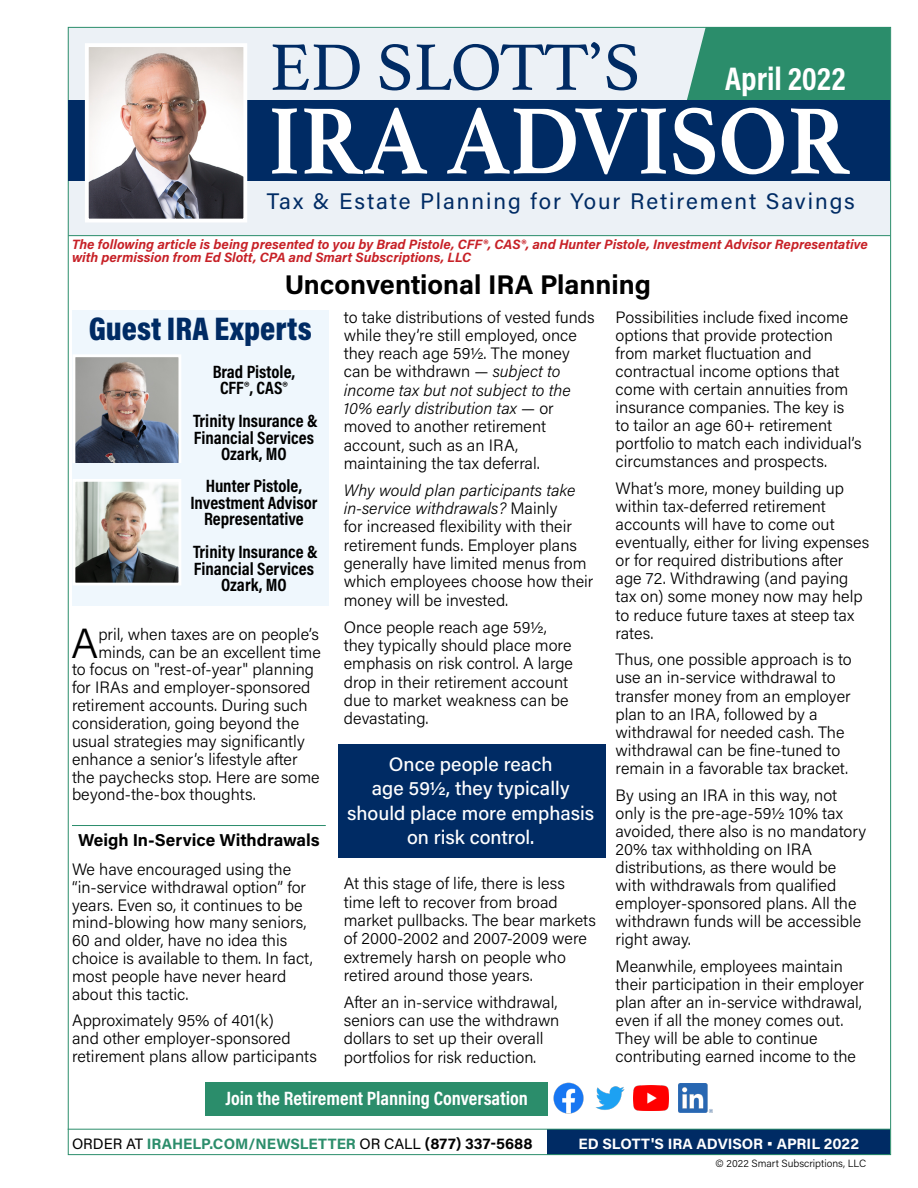
<style>
.page{position:relative;width:918px;height:1188px;background:#fff}
.page>*{position:absolute;margin:0;border:0;box-sizing:border-box;transform-origin:0 0}
.t1{font:700 99px "Athelas";color:#fff;scale:.93 1}
.t2{font:69px "Athelas";letter-spacing:-.01em;color:#002b64}
.t3{font:300 42px "Acumin Pro";color:#000}
.t4{font:900 33px "Acumin Pro Cond";letter-spacing:.005em;color:#002b64}
.t5{font:700 33px "Acumin Pro Cond";color:#fff}
.t6{font:700 27px "Acumin Pro";color:#000}
.t7{font:22.5px "Acumin Pro";letter-spacing:.085em;color:#002b64}
.t8{font:500 19.5px/24.5px "Acumin Pro";color:#fff;text-align:center}
.t9{font:700 19.5px "Acumin Pro Cond";color:#fff}
.t10{font:700 18px/16.5px "Acumin Pro Cond";color:#000;text-align:center}
.t11{font:700 17.25px "Acumin Pro";color:#000}
.t12{font:300 16.5px/18.1px "Acumin Pro";color:#000}
.t13{font:700 15px "Acumin Pro";color:#2b8d6b}
.t14{font:700 15px "Acumin Pro";letter-spacing:-.005em;color:#fff}
.t15{font:italic 700 13.5px/13.5px "Acumin Pro";color:#c72127}
.t16{font:300 10.5px "Acumin Pro";color:#000}
.s1{font-style:italic}
.s2{font-weight:400;color:#000}
.s3{color:#000}
</style>
<div class="page">
<div style="left:548px;top:1129px;width:342px;height:25px;background:#002b64"></div>
<div style="left:69px;top:27px;width:821px;height:209px;background:#ecf1f6"></div>
<hr style="left:68px;top:235px;width:822px;height:1px;background:#2b8d6b">
<div style="left:687px;top:27px;width:205px;height:73px;background:#2b8d6b"></div>
<div style="left:69px;top:100px;width:821px;height:80px;background:#002b64"></div>
<img style="left:90px;top:48px;width:152px;height:169px">
<div style="left:85px;top:43px;width:162px;height:179px;border:4px solid #fff"></div>
<div style="left:205px;top:1083px;width:343px;height:33px;background:#2b8d6b"></div>
<img style="left:633px;top:1085px;width:36px;height:26px">
<img style="left:553px;top:1083px;width:31px;height:30px">
<img style="left:678px;top:1083px;width:35px;height:30px">
<img style="left:595px;top:1086px;width:30px;height:24px">
<hr style="left:68px;top:1129px;width:822px;height:1px;background:#2b8d6b">
<hr style="left:72px;top:825px;width:254px;height:1px;background:#2b8d6b">
<div style="left:72px;top:310px;width:256px;height:168px;background:#eff7fd"></div>
<img style="left:77px;top:358px;width:100px;height:105px">
<div style="left:73px;top:354px;width:108px;height:118px;border:3px solid #fff"></div>
<div style="left:338px;top:745px;width:268px;height:113px;background:#002b64"></div>
<div style="left:72px;top:463px;width:256px;height:143px;background:#eff7fd"></div>
<img style="left:77px;top:483px;width:100px;height:98px">
<div style="left:73px;top:479px;width:108px;height:106px;border:3px solid #fff"></div>
<h2 class="t2" style="left:270px;top:12px;width:373px">ED SLOTT’S</h2>
<h1 class="t1" style="left:268px;top:60px;width:628px">IRA ADVISOR</h1>
<h3 class="t5" style="left:725px;top:56px;width:122px">April 2022</h3>
<h3 class="t7" style="left:267px;top:185px;width:589px">Tax &amp; Estate Planning for Your Retirement Savings</h3>
<p class="t15" style="left:72px;top:237px;width:797px">The following article is being presented to you by Brad Pistole, CFF®, CAS®, and Hunter Pistole, Investment Advisor Representative with permission from Ed Slott, CPA and Smart Subscriptions, LLC</p>
<h3 class="t6" style="left:285px;top:266px;width:368px">Unconventional IRA Planning</h3>
<h3 class="t4" style="left:89px;top:307px;width:225px">Guest IRA Experts</h3>
<p class="t10" style="left:213px;top:363px;width:84px">Brad Pistole,<br>CFF®, CAS®</p>
<p class="t10" style="left:193px;top:412px;width:126px">Trinity Insurance &amp;<br>Financial Services<br>Ozark, MO</p>
<p class="t10" style="left:190px;top:477px;width:128px">Hunter Pistole,<br>Investment Advisor<br>Representative</p>
<p class="t10" style="left:193px;top:543px;width:126px">Trinity Insurance &amp;<br>Financial Services<br>Ozark, MO</p>
<h3 class="t3" style="left:71px;top:614px;width:29px">A</h3>
<p class="t12" style="left:98px;top:624px;width:222px">pril, when taxes are on people’s</p>
<p class="t12" style="left:98px;top:642px;width:224px">minds, can be an excellent time</p>
<p class="t12" style="left:72px;top:660px;width:244px">to focus on "rest-of-year" planning</p>
<p class="t12" style="left:72px;top:678px;width:240px">for IRAs and employer-sponsored</p>
<p class="t12" style="left:72px;top:696px;width:237px">retirement accounts. During such</p>
<p class="t12" style="left:72px;top:714px;width:229px">consideration, going beyond the</p>
<p class="t12" style="left:72px;top:731px;width:234px">usual strategies may significantly</p>
<p class="t12" style="left:72px;top:749px;width:227px">enhance a senior’s lifestyle after</p>
<p class="t12" style="left:72px;top:767px;width:249px">the paychecks stop. Here are some</p>
<p class="t12" style="left:72px;top:785px;width:185px">beyond-the-box thoughts.</p>
<p class="t11" style="left:78px;top:828px;width:243px">Weigh In-Service Withdrawals</p>
<p class="t12" style="left:72px;top:859px;width:243px">We have encouraged using the “in-service withdrawal option” for years. Even so, it continues to be mind-blowing how many seniors,<br>60 and older, have no idea this choice is available to them. In fact, most people have never heard about this tactic.</p>
<p class="t12" style="left:72px;top:1011px;width:246px">Approximately 95% of 401(k)<br>and other employer-sponsored retirement plans allow participants</p>
<p class="t12" style="left:344px;top:307px;width:252px">to take distributions of vested funds while they’re still employed, once they reach age 59½. The money can be withdrawn — <span class="s1">subject to income tax but not subject to the<br>10% early distribution tax</span> — or moved to another retirement account, such as an IRA, maintaining the tax deferral.</p>
<p class="t12" style="left:344px;top:480px;width:251px"><span class="s1">Why would plan participants take in-service withdrawals?</span> Mainly<br>for increased flexibility with their retirement funds. Employer plans generally have limited menus from which employees choose how their money will be invested.</p>
<p class="t12" style="left:344px;top:617px;width:231px">Once people reach age 59½, they typically should place more emphasis on risk control. A large drop in their retirement account due to market weakness can be devastating.</p>
<p class="t8" style="left:347px;top:751px;width:248px">Once people reach<br>age 59½, they typically should place more emphasis on risk control.</p>
<p class="t12" style="left:344px;top:874px;width:254px">At this stage of life, there is less time left to recover from broad market pullbacks. The bear markets of 2000-2002 and 2007-2009 were extremely harsh on people who retired around those years.</p>
<p class="t12" style="left:344px;top:992px;width:217px">After an in-service withdrawal, seniors can use the withdrawn dollars to set up their overall portfolios for risk reduction.</p>
<p class="t9" style="left:226px;top:1085px;width:304px">Join the Retirement Planning Conversation</p>
<p class="t12" style="left:616px;top:307px;width:248px">Possibilities include fixed income options that provide protection from market fluctuation and contractual income options that come with certain annuities from insurance companies. The key is to tailor an age 60+ retirement portfolio to match each individual’s circumstances and prospects.</p>
<p class="t12" style="left:616px;top:478px;width:255px">What’s more, money building up within tax-deferred retirement accounts will have to come out eventually, either for living expenses or for required distributions after age 72. Withdrawing (and paying tax on) some money now may help to reduce future taxes at steep tax rates.</p>
<p class="t12" style="left:616px;top:650px;width:238px">Thus, one possible approach is to use an in-service withdrawal to transfer money from an employer plan to an IRA, followed by a withdrawal for needed cash. The withdrawal can be fine-tuned to remain in a favorable tax bracket.</p>
<p class="t12" style="left:616px;top:785px;width:252px">By using an IRA in this way, not only is the pre-age-59½ 10% tax avoided, there also is no mandatory<br>20% tax withholding on IRA distributions, as there would be with withdrawals from qualified employer-sponsored plans. All the withdrawn funds will be accessible right away.</p>
<p class="t12" style="left:616px;top:957px;width:250px">Meanwhile, employees maintain their participation in their employer plan after an in-service withdrawal, even if all the money comes out.<br>They will be able to continue contributing earned income to the</p>
<p class="t13" style="left:72px;top:1133px;width:462px"><span class="s2">ORDER AT</span> IRAHELP.COM/NEWSLETTER <span class="s2">OR CALL</span> <span class="s3">(877) 337-5688</span></p>
<p class="t14" style="left:579px;top:1133px;width:282px">ED SLOTT'S IRA ADVISOR • APRIL 2022</p>
<p class="t16" style="left:716px;top:1156px;width:152px">© 2022 Smart Subscriptions, LLC</p>
</div>
